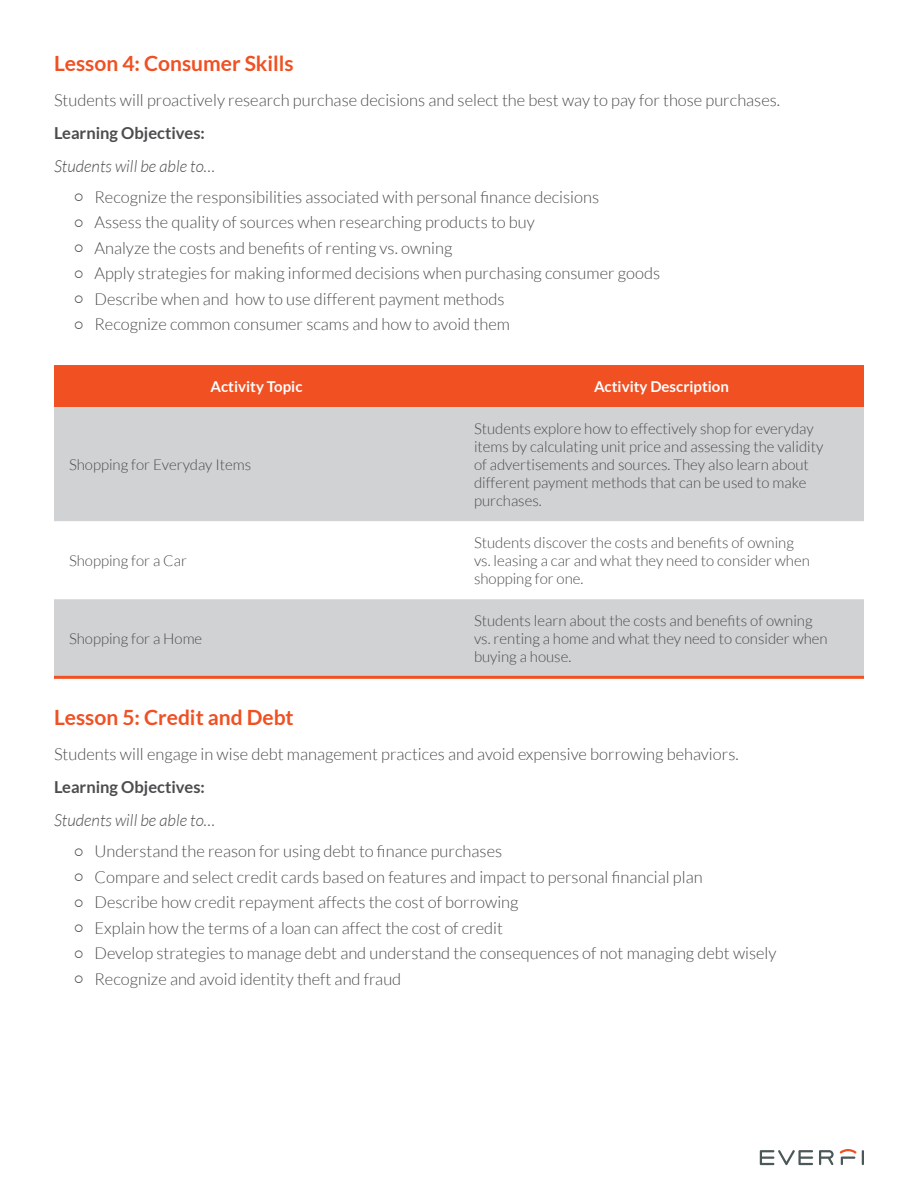
<style>
.page{position:relative;width:918px;height:1188px;background:#fff}
.page>*{position:absolute;margin:0;border:0;box-sizing:border-box;transform-origin:0 0}
.t1{font:700 21px "Lato";color:#f05022}
.t2{font:300 16.5px/25.5px "Lato";color:#4b4c4d}
.t3{font:italic 300 16.5px "Lato";color:#4b4c4d}
.t4{font:700 16.5px "Lato";color:#4b4c4d}
.t5{font:300 15px/18px "Lato";color:#4b4c4d}
.t6{font:700 15px "Lato";color:#fff}
.s1{font-style:inherit}
</style>
<div class="page">
<svg style="left:760px;top:1149px;width:104px;height:16px"></svg>
<div style="left:54px;top:365px;width:810px;height:42px;background:#f05022"></div>
<svg style="left:54px;top:407px;width:810px;height:269px;fill:#d1d2d4"></svg>
<hr style="left:54px;top:676px;width:405px;height:3px;background:#f05022">
<hr style="left:459px;top:676px;width:405px;height:3px;background:#f05022">
<p class="t1" style="left:54px;top:51px;width:241px"><span class="s1">Lesson 4</span>: Consumer Skills</p>
<p class="t2" style="left:54px;top:87px;width:728px">Students will proactively research purchase decisions and select the best way to pay for those purchases.</p>
<p class="t4" style="left:54px;top:123px;width:152px">Learning Objectives:</p>
<p class="t3" style="left:54px;top:157px;width:163px">Students will be able to…</p>
<p class="t2" style="left:94px;top:184px;width:567px">Recognize the responsibilities associated with personal finance decisions<br>Assess the quality of sources when researching products to buy<br>Analyze the costs and benefits of renting vs. owning<br>Apply strategies for making informed decisions when purchasing consumer goods Describe when and how to use different payment methods<br>Recognize common consumer scams and how to avoid them</p>
<p class="t6" style="left:210px;top:378px;width:94px">Activity Topic</p>
<p class="t6" style="left:594px;top:378px;width:136px">Activity Description</p>
<p class="t5" style="left:69px;top:456px;width:184px">Shopping for Everyday Items</p>
<p class="t5" style="left:69px;top:552px;width:120px">Shopping for a Car</p>
<p class="t5" style="left:69px;top:630px;width:135px">Shopping for a Home</p>
<p class="t5" style="left:474px;top:420px;width:351px">Students explore how to effectively shop for everyday items by calculating unit price and assessing the validity of advertisements and sources. They also learn about different payment methods that can be used to make purchases.</p>
<p class="t5" style="left:474px;top:534px;width:337px">Students discover the costs and benefits of owning vs. leasing a car and what they need to consider when shopping for one.</p>
<p class="t5" style="left:474px;top:612px;width:355px">Students learn about the costs and benefits of owning vs. renting a home and what they need to consider when buying a house.</p>
<p class="t1" style="left:54px;top:706px;width:241px"><span class="s1">Lesson 5</span>: Credit and Debt</p>
<p class="t2" style="left:54px;top:742px;width:686px">Students will engage in wise debt management practices and avoid expensive borrowing behaviors.</p>
<p class="t4" style="left:54px;top:778px;width:152px">Learning Objectives:</p>
<p class="t3" style="left:54px;top:811px;width:163px">Students will be able to…</p>
<p class="t2" style="left:94px;top:839px;width:684px">Understand the reason for using debt to finance purchases<br>Compare and select credit cards based on features and impact to personal financial plan<br>Describe how credit repayment affects the cost of borrowing<br>Explain how the terms of a loan can affect the cost of credit<br>Develop strategies to manage debt and understand the consequences of not managing debt wisely Recognize and avoid identity theft and fraud</p>
</div>
